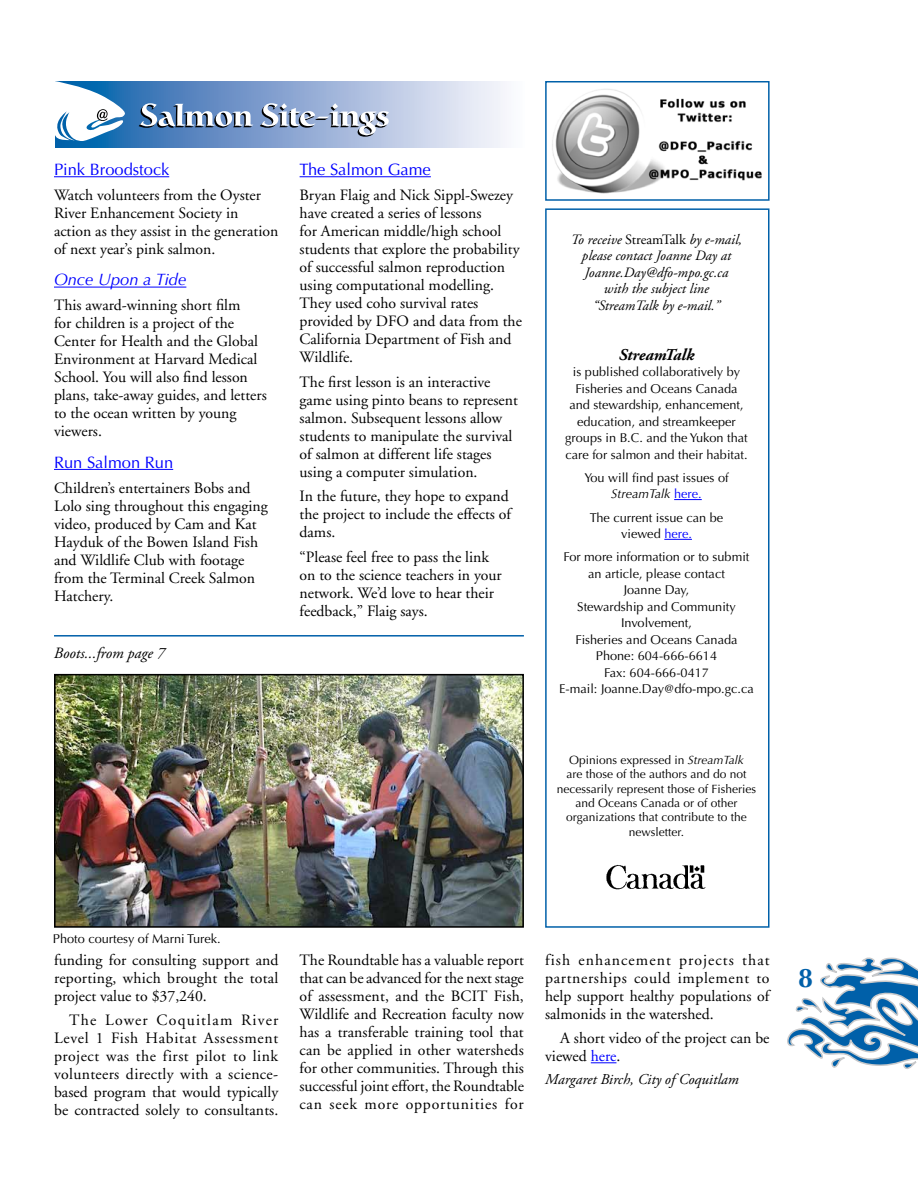
<style>
.page{position:relative;width:918px;height:1188px;background:#fff}
.page>*{position:absolute;margin:0;border:0;box-sizing:border-box;transform-origin:0 0}
.t1{font:700 27px "Optima";color:#0060a9}
.t2{font:16.5px "Optima";color:#00f}
.t3{font:italic 16.5px "Optima";color:#00f}
.t4{font:italic 700 16.5px "Adobe Garamond";color:#000}
.t5{font:15.75px/18px "Adobe Garamond";color:#000}
.t6{font:italic 15.75px "Adobe Garamond";color:#000}
.t7{font:italic 15px "Adobe Garamond Pro";color:#000}
.t8{font:italic 14.25px/16.5px "Adobe Garamond";color:#000;text-align:center}
.t9{font:12.75px/16.5px "Optima";color:#000;text-align:center}
.t10{font:12px/14.4px "Optima";color:#000;text-align:center}
.s1{font-style:normal}
.s2{font-style:italic}
.s3{color:#00f}
</style>
<div class="page">
<svg style="left:787px;top:957px;width:131px;height:112px"></svg>
<svg style="left:674px;top:499px;width:28px;height:1px"></svg>
<svg style="left:664px;top:539px;width:28px;height:1px"></svg>
<img style="left:606px;top:864px;width:100px;height:26px">
<div style="left:545px;top:208px;width:225px;height:720px;border:2px solid #0060a9"></div>
<img style="left:552px;top:89px;width:210px;height:105px">
<div style="left:545px;top:81px;width:225px;height:120px;border:2px solid #0060a9"></div>
<hr style="left:54px;top:176px;width:115px;height:1px;background:#00f">
<hr style="left:54px;top:287px;width:132px;height:1px;background:#00f">
<hr style="left:54px;top:469px;width:119px;height:1px;background:#00f">
<div style="left:56px;top:81px;width:469px;height:67px;background:linear-gradient(to right,#0257a6,#fffaff)"></div>
<svg style="left:139px;top:103px;width:114px;height:25px"></svg>
<svg style="left:260px;top:103px;width:129px;height:34px"></svg>
<svg style="left:55px;top:81px;width:72px;height:60px"></svg>
<hr style="left:300px;top:176px;width:131px;height:1px;background:#00f">
<img style="left:57px;top:677px;width:464px;height:248px">
<div style="left:54px;top:674px;width:470px;height:254px;border:2px solid #000"></div>
<svg style="left:591px;top:1062px;width:25px;height:1px"></svg>
<hr style="left:54px;top:635px;width:470px;height:2px;background:#0060a9">
<p class="t2" style="left:54px;top:160px;width:117px">Pink Broodstock</p>
<p class="t5" style="left:54px;top:186px;width:226px">Watch volunteers from the Oyster<br>River Enhancement Society in action as they assist in the generation of next year’s pink salmon.</p>
<p class="t3" style="left:54px;top:270px;width:134px">Once Upon a Tide</p>
<p class="t5" style="left:54px;top:297px;width:214px">This award-winning short film<br>for children is a project of the<br>Center for Health and the Global<br>Environment at Harvard Medical<br>School. You will also find lesson plans, take-away guides, and letters to the ocean written by young viewers.</p>
<p class="t2" style="left:54px;top:453px;width:121px">Run Salmon Run</p>
<p class="t5" style="left:54px;top:479px;width:215px">Children’s entertainers Bobs and<br>Lolo sing throughout this engaging video, produced by Cam and Kat<br>Hayduk of the Bowen Island Fish and Wildlife Club with footage from the Terminal Creek Salmon<br>Hatchery.</p>
<p class="t6" style="left:54px;top:645px;width:112px">Boots...from page 7</p>
<p class="t2" style="left:300px;top:160px;width:133px">The Salmon Game</p>
<p class="t5" style="left:300px;top:186px;width:224px">Bryan Flaig and Nick Sippl-Swezey have created a series of lessons<br>for American middle/high school students that explore the probability of successful salmon reproduction using computational modelling.<br>They used coho survival rates provided by DFO and data from the<br>California Department of Fish and<br>Wildlife.</p>
<p class="t5" style="left:300px;top:373px;width:220px">The first lesson is an interactive game using pinto beans to represent salmon. Subsequent lessons allow students to manipulate the survival of salmon at different life stages using a computer simulation.</p>
<p class="t5" style="left:300px;top:488px;width:213px">In the future, they hope to expand the project to include the effects of dams.</p>
<p class="t5" style="left:300px;top:549px;width:204px">“Please feel free to pass the link on to the science teachers in your network. We’d love to hear their feedback,” Flaig says.</p>
<p class="t8" style="left:571px;top:231px;width:173px">To receive <span class="s1">StreamTalk</span> by e-mail, please contact Joanne Day at<br>Joanne.Day@dfo-mpo.gc.ca with the subject line “StreamTalk by e-mail.”</p>
<p class="t4" style="left:619px;top:345px;width:77px">StreamTalk</p>
<p class="t9" style="left:565px;top:364px;width:184px">is published collaboratively by<br>Fisheries and Oceans Canada and stewardship, enhancement, education, and streamkeeper groups in B.C. and the Yukon that care for salmon and their habitat.</p>
<p class="t9" style="left:584px;top:469px;width:146px">You will find past issues of<br><span class="s2">StreamTalk</span> <span class="s3">here.</span></p>
<p class="t9" style="left:590px;top:509px;width:135px">The current issue can be viewed <span class="s3">here.</span></p>
<p class="t9" style="left:559px;top:549px;width:196px">For more information or to submit an article, please contact<br>Joanne Day,<br>Stewardship and Community<br>Involvement,<br>Fisheries and Oceans Canada<br>Phone: 604-666-6614<br>Fax: 604-666-0417<br>E-mail: Joanne.Day@dfo-mpo.gc.ca</p>
<p class="t10" style="left:557px;top:753px;width:201px">Opinions expressed in <span class="s2">StreamTalk<br></span>are those of the authors and do not necessarily represent those of Fisheries and Oceans Canada or of other organizations that contribute to the newsletter.</p>
<p class="t9" style="left:53px;top:931px;width:169px">Photo courtesy of Marni Turek.</p>
<p class="t5" style="left:54px;top:952px;width:226px;text-align:justify">funding for consulting support and reporting, which brought the total project value to $37,240.</p>
<p class="t5" style="left:54px;top:1012px;width:226px;text-align:justify;text-indent:15px">The Lower Coquitlam River Level 1 Fish Habitat Assessment project was the first pilot to link volunteers directly with a science&shy;based program that would typically be contracted solely to consultants.</p>
<p class="t5" style="left:300px;top:952px;width:226px;text-align:justify">The Roundtable has a valuable report that can be advanced for the next stage of assessment, and the BCIT Fish, Wildlife and Recreation faculty now has a transferable training tool that can be applied in other watersheds for other communities. Through this successful joint effort, the Roundtable can seek more opportunities for</p>
<p class="t5" style="left:545px;top:952px;width:226px;text-align:justify">fish enhancement projects that partnerships could implement to help support healthy populations of salmonids in the watershed.</p>
<p class="t5" style="left:545px;top:1030px;width:226px;text-indent:15px">A short video of the project can be viewed <span class="s3">here</span>.</p>
<p class="t7" style="left:545px;top:1070px;width:195px">Margaret Birch, City of Coquitlam</p>
<h1 class="t1" style="left:798px;top:962px;width:17px">8</h1>
</div>
